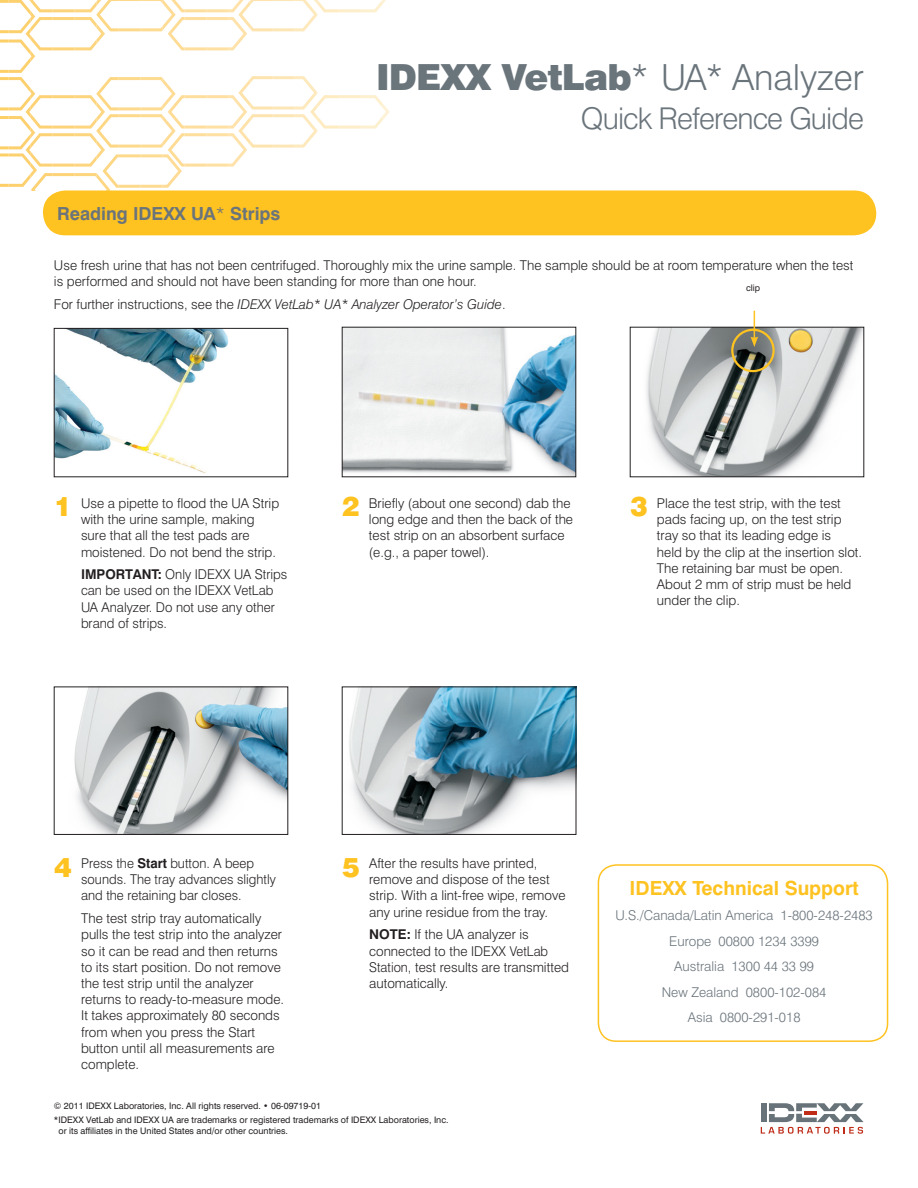
<style>
.page{position:relative;width:918px;height:1188px;background:#fff}
.page>*{position:absolute;margin:0;border:0;box-sizing:border-box;transform-origin:0 0}
.t1{font:300 36px "Swiss 721 BT";color:#6a747b}
.t2{font:300 30px "Swiss 721 BT";letter-spacing:-.03em;color:#6a747b}
.t3{font:900 27px "Swiss 721 BT";color:#fec221}
.t4{font:700 19.5px "Swiss 721 BT";color:#fec221}
.t5{font:700 18px "Swiss 721 BT";color:#6a747b}
.t6{font:300 13.5px/16.2px "Swiss 721 BT";color:#231f20}
.t7{font:300 13.5px/25.5px "Swiss 721 BT";color:#6a747b;text-align:center}
.t8{font:italic 300 13.5px "Swiss 721 BT";color:#231f20}
.t9{font:9px/14.1px "Swiss 721 BT";color:#231f20}
.s1{font-weight:300}
.s2{font-weight:900}
.s3{font-style:normal}
.s4{font-weight:700}
</style>
<div class="page">
<svg style="left:361px;top:0;width:29px;height:129px"></svg>
<hr style="left:339px;top:9px;width:22px;height:3px;background:#fdedc8">
<hr style="left:339px;top:95px;width:22px;height:3px;background:#fdedc8">
<hr style="left:339px;top:126px;width:22px;height:3px;background:#fdedc8">
<svg style="left:229px;top:0;width:110px;height:167px"></svg>
<hr style="left:207px;top:9px;width:22px;height:3px;background:#fee0a2">
<hr style="left:207px;top:17px;width:22px;height:3px;background:#fee0a2">
<hr style="left:207px;top:47px;width:22px;height:3px;background:#fee0a2">
<hr style="left:207px;top:95px;width:22px;height:3px;background:#fee0a2">
<hr style="left:207px;top:126px;width:22px;height:3px;background:#fee0a2">
<hr style="left:207px;top:133px;width:22px;height:3px;background:#fee0a2">
<hr style="left:207px;top:164px;width:22px;height:3px;background:#fee0a2">
<svg style="left:75px;top:0;width:132px;height:190px"></svg>
<hr style="left:53px;top:9px;width:22px;height:3px;background:#fdd37a">
<hr style="left:53px;top:17px;width:22px;height:3px;background:#fdd37a">
<hr style="left:53px;top:47px;width:22px;height:3px;background:#fdd37a">
<hr style="left:53px;top:95px;width:22px;height:3px;background:#fdd37a">
<hr style="left:53px;top:126px;width:22px;height:3px;background:#fdd37a">
<hr style="left:53px;top:133px;width:22px;height:3px;background:#fdd37a">
<hr style="left:53px;top:164px;width:22px;height:3px;background:#fdd37a">
<hr style="left:53px;top:173px;width:22px;height:3px;background:#fdd37a">
<svg style="left:0;top:0;width:53px;height:191px"></svg>
<img style="left:56px;top:330px;width:172px;height:144px">
<div style="left:54px;top:328px;width:234px;height:149px;border:1px solid #231f20"></div>
<div style="left:44px;top:191px;width:832px;height:44px;background:#fec221;border-radius:22px"></div>
<div style="left:43px;top:190px;width:833px;height:45px;border:2px solid #fec221;border-radius:22px"></div>
<img style="left:344px;top:329px;width:230px;height:146px">
<img style="left:646px;top:329px;width:216px;height:146px">
<img style="left:74px;top:689px;width:212px;height:144px">
<div style="left:54px;top:687px;width:234px;height:148px;border:1px solid #231f20"></div>
<img style="left:349px;top:689px;width:225px;height:144px">
<div style="left:342px;top:687px;width:234px;height:148px;border:1px solid #231f20"></div>
<svg style="left:761px;top:1103px;width:103px;height:31px"></svg>
<div style="left:731px;top:329px;width:44px;height:43px;border:2px solid #fec221;border-radius:50%"></div>
<svg style="left:751px;top:311px;width:7px;height:36px"></svg>
<div style="left:598px;top:864px;width:290px;height:178px;border:2px solid #fec221;border-radius:18px"></div>
<h3 class="t5" style="left:57px;top:203px;width:225px">Reading IDEXX UA<span class="s1">*</span> Strips</h3>
<h1 class="t1" style="left:376px;top:55px;width:489px"><span class="s2">IDEXX VetLab</span>* UA* Analyzer</h1>
<h2 class="t2" style="left:581px;top:100px;width:285px">Quick Reference Guide</h2>
<p class="t6" style="left:54px;top:257px;width:801px">Use fresh urine that has not been centrifuged. Thoroughly mix the urine sample. The sample should be at room temperature when the test is performed and should not have been standing for more than one hour.</p>
<p class="t8" style="left:54px;top:296px;width:453px"><span class="s3">For further instructions, see the</span> IDEXX VetLab* UA* Analyzer Operator’s Guide<span class="s3">.</span></p>
<p class="t9" style="left:746px;top:280px;width:16px">clip</p>
<h3 class="t3" style="left:54px;top:490px;width:19px">1</h3>
<h3 class="t3" style="left:342px;top:490px;width:19px">2</h3>
<h3 class="t3" style="left:630px;top:490px;width:19px">3</h3>
<p class="t6" style="left:81px;top:495px;width:200px">Use a pipette to flood the UA Strip with the urine sample, making sure that all the test pads are moistened. Do not bend the strip.</p>
<p class="t6" style="left:81px;top:566px;width:208px"><span class="s4">IMPORTANT:</span> Only IDEXX UA Strips can be used on the IDEXX VetLab<br>UA Analyzer. Do not use any other brand of strips.</p>
<p class="t6" style="left:369px;top:495px;width:206px">Briefly (about one second) dab the long edge and then the back of the test strip on an absorbent surface (e.g., a paper towel).</p>
<p class="t6" style="left:657px;top:495px;width:207px">Place the test strip, with the test pads facing up, on the test strip tray so that its leading edge is<br>held by the clip at the insertion slot.<br>The retaining bar must be open.<br>About 2 mm of strip must be held under the clip.</p>
<p class="t6" style="left:81px;top:855px;width:196px">Press the <span class="s4">Start</span> button. A beep sounds. The tray advances slightly and the retaining bar closes.</p>
<p class="t6" style="left:81px;top:910px;width:204px">The test strip tray automatically pulls the test strip into the analyzer so it can be read and then returns to its start position. Do not remove the test strip until the analyzer returns to ready-to-measure mode.<br>It takes approximately 80 seconds from when you press the Start button until all measurements are complete.</p>
<h3 class="t3" style="left:54px;top:851px;width:19px">4</h3>
<h3 class="t3" style="left:342px;top:851px;width:19px">5</h3>
<p class="t6" style="left:369px;top:855px;width:198px">After the results have printed, remove and dispose of the test strip. With a lint-free wipe, remove any urine residue from the tray.</p>
<p class="t6" style="left:369px;top:926px;width:201px"><span class="s4">NOTE:</span> If the UA analyzer is connected to the IDEXX VetLab<br>Station, test results are transmitted automatically.</p>
<p class="t9" style="left:54px;top:1099px;width:396px">© 2011 IDEXX Laboratories, Inc. All rights reserved. • 06-09719-01<br>*IDEXX VetLab and IDEXX UA are trademarks or registered trademarks of IDEXX Laboratories, Inc.</p>
<p class="t9" style="left:58px;top:1124px;width:231px">or its affiliates in the United States and/or other countries.</p>
<h3 class="t4" style="left:630px;top:876px;width:231px">IDEXX Technical Support</h3>
<p class="t7" style="left:616px;top:903px;width:259px">U.S./Canada/Latin America 1-800-248-2483<br>Europe 00800 1234 3399<br>Australia 1300 44 33 99<br>New Zealand 0800-102-084<br>Asia 0800-291-018</p>
</div>
